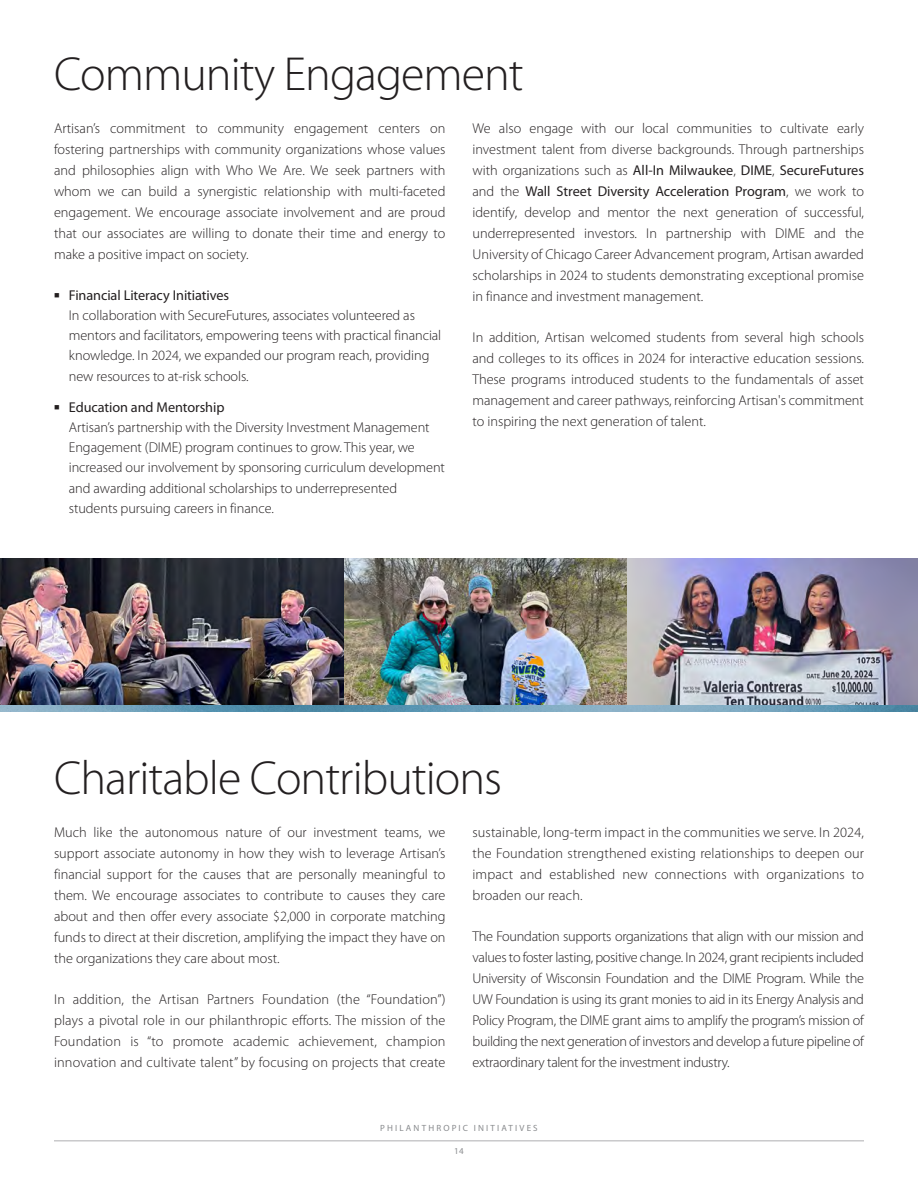
<style>
.page{position:relative;width:918px;height:1188px;background:#fff}
.page>*{position:absolute;margin:0;border:0;box-sizing:border-box;transform-origin:0 0}
.Main_Heading{font:300 48px "Myriad Pro";letter-spacing:-.02em;color:#231f20}
.Body{font:300 14.25px/21px "Myriad Pro";color:#231f20;text-align:justify}
.Bullet{font:300 14.25px/20.2px "Myriad Pro";letter-spacing:-.005em;color:#231f20}
.t1{font:9px "Myriad Pro";letter-spacing:.24em;color:#898b8e}
.s1{font-weight:400}
</style>
<div class="page">
<img style="left:0;top:559px;width:344px;height:146px">
<img style="left:344px;top:559px;width:574px;height:146px">
<img style="left:0;top:705px;width:918px;height:7px">
<hr style="left:54px;top:1140px;width:810px;height:1px;background:#afafb1">
<p class="Main_Heading" style="left:54px;top:48px;width:471px">Community Engagement</p>
<p class="Body" style="left:54px;top:118px;width:393px">Artisan’s commitment to community engagement centers on fostering partnerships with community organizations whose values and philosophies align with Who We Are. We seek partners with whom we can build a synergistic relationship with multi-faceted engagement. We encourage associate involvement and are proud that our associates are willing to donate their time and energy to make a positive impact on society.</p>
<p class="Bullet" style="left:69px;top:285px;width:374px"><span class="s1">Financial Literacy Initiatives<br></span>In collaboration with SecureFutures, associates volunteered as mentors and facilitators, empowering teens with practical financial knowledge. In 2024, we expanded our program reach, providing new resources to at-risk schools.</p>
<p class="Bullet" style="left:69px;top:397px;width:378px"><span class="s1">Education and Mentorship<br></span>Artisan’s partnership with the Diversity Investment Management Engagement (DIME) program continues to grow. This year, we increased our involvement by sponsoring curriculum development and awarding additional scholarships to underrepresented students pursuing careers in finance.</p>
<p class="Body" style="left:472px;top:118px;width:393px">We also engage with our local communities to cultivate early investment talent from diverse backgrounds. Through partnerships with organizations such as <span class="s1">All-In Milwaukee</span>, <span class="s1">DIME</span>, <span class="s1">SecureFutures </span>and the <span class="s1">Wall Street Diversity Acceleration Program</span>, we work to identify, develop and mentor the next generation of successful, underrepresented investors. In partnership with DIME and the University of Chicago Career Advancement program, Artisan awarded scholarships in 2024 to students demonstrating exceptional promise in finance and investment management.</p>
<p class="Body" style="left:472px;top:327px;width:393px">In addition, Artisan welcomed students from several high schools and colleges to its offices in 2024 for interactive education sessions.<br>These programs introduced students to the fundamentals of asset management and career pathways, reinforcing Artisan's commitment to inspiring the next generation of talent.</p>
<p class="Main_Heading" style="left:54px;top:751px;width:450px">Charitable Contributions</p>
<p class="Body" style="left:54px;top:822px;width:393px">Much like the autonomous nature of our investment teams, we support associate autonomy in how they wish to leverage Artisan’s financial support for the causes that are personally meaningful to them. We encourage associates to contribute to causes they care about and then offer every associate $2,000 in corporate matching funds to direct at their discretion, amplifying the impact they have on the organizations they care about most.</p>
<p class="Body" style="left:54px;top:989px;width:393px">In addition, the Artisan Partners Foundation (the “Foundation”) plays a pivotal role in our philanthropic efforts. The mission of the Foundation is “to promote academic achievement, champion innovation and cultivate talent” by focusing on projects that create</p>
<p class="Body" style="left:472px;top:822px;width:393px">sustainable, long-term impact in the communities we serve. In 2024, the Foundation strengthened existing relationships to deepen our impact and established new connections with organizations to broaden our reach.</p>
<p class="Body" style="left:472px;top:926px;width:393px">The Foundation supports organizations that align with our mission and values to foster lasting, positive change. In 2024, grant recipients included University of Wisconsin Foundation and the DIME Program. While the UW Foundation is using its grant monies to aid in its Energy Analysis and Policy Program, the DIME grant aims to amplify the program’s mission of building the next generation of investors and develop a future pipeline of extraordinary talent for the investment industry.</p>
<p class="t1" style="left:380px;top:1123px;width:159px">PHILANTHROPIC INITIATIVES</p>
<p class="t1" style="left:454px;top:1146px;width:11px">14</p>
</div>
